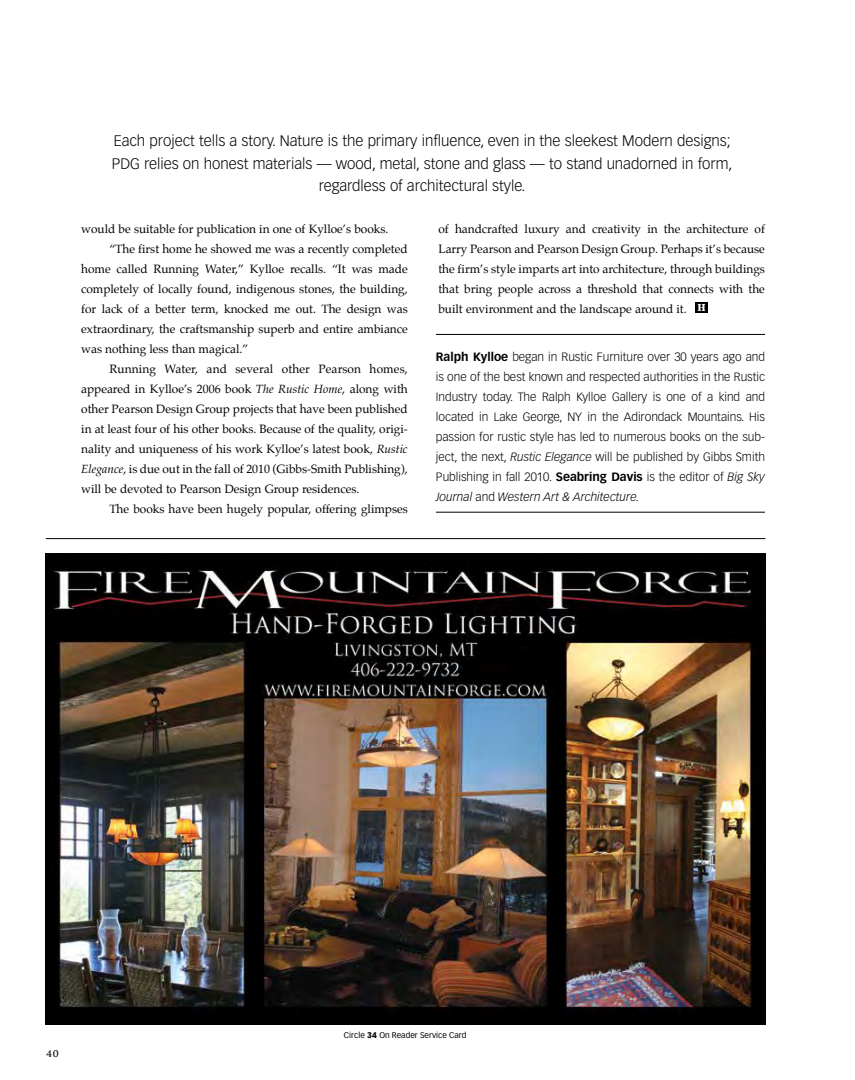
<style>
.page{position:relative;width:855px;height:1080px;background:#fff}
.page>*{position:absolute;margin:0;border:0;box-sizing:border-box;transform-origin:0 0}
.t1{font:300 15px/22.5px "Vectora LH";color:#000;text-align:center}
.t2{font:11.88px/20px "Palatino";color:#000;text-align:justify}
.t3{font:300 11.88px/20px "Vectora LH";color:#000;text-align:justify}
.t4{font:9.75px "Bianca";color:#fff;scale:.83 1}
.t5{font:700 9px "Trajan";color:#000}
.t6{font:8.12px "Vectora LH";color:#000}
.s1{font-style:italic}
.s2{font-weight:700}
.s3{font-weight:900}
</style>
<div class="page">
<hr style="left:46px;top:538px;width:719px;height:1px;background:#000">
<img style="left:45px;top:553px;width:720px;height:471px">
<div style="left:695px;top:303px;width:13px;height:10px;background:#000"></div>
<hr style="left:436px;top:512px;width:329px;height:1px;background:#000">
<hr style="left:436px;top:334px;width:329px;height:1px;background:#000">
<p class="t1" style="left:112px;top:130px;width:622px">Each project tells a story. Nature is the primary influence, even in the sleekest Modern designs;<br>PDG relies on honest materials — wood, metal, stone and glass — to stand unadorned in form, regardless of architectural style.</p>
<p class="t2" style="left:81px;top:219px;width:309px">would be suitable for publication in one of Kylloe’s books.</p>
<p class="t2" style="left:109px;top:239px;width:300px">“The first home he showed me was a recently completed</p>
<p class="t2" style="left:81px;top:259px;width:328px">home called Running Water,” Kylloe recalls. “It was made</p>
<p class="t2" style="left:81px;top:279px;width:328px">completely of locally found, indigenous stones, the building,</p>
<p class="t2" style="left:81px;top:299px;width:328px">for lack of a better term, knocked me out. The design was</p>
<p class="t2" style="left:81px;top:319px;width:328px">extraordinary, the craftsmanship superb and entire ambiance</p>
<p class="t2" style="left:81px;top:339px;width:169px">was nothing less than magical.”</p>
<p class="t2" style="left:109px;top:359px;width:300px">Running Water, and several other Pearson homes,</p>
<p class="t2" style="left:81px;top:379px;width:328px">appeared in Kylloe’s 2006 book <span class="s1">The Rustic Home</span>, along with</p>
<p class="t2" style="left:81px;top:399px;width:328px">other Pearson Design Group projects that have been published</p>
<p class="t2" style="left:81px;top:419px;width:328px">in at least four of his other books. Because of the quality, origi-</p>
<p class="t2" style="left:81px;top:439px;width:328px">nality and uniqueness of his work Kylloe’s latest book, <span class="s1">Rustic</span></p>
<p class="t2" style="left:81px;top:459px;width:328px"><span class="s1">Elegance</span>, is due out in the fall of 2010 (Gibbs-Smith Publishing),</p>
<p class="t2" style="left:81px;top:479px;width:280px">will be devoted to Pearson Design Group residences.</p>
<p class="t2" style="left:109px;top:499px;width:300px">The books have been hugely popular, offering glimpses</p>
<p class="t2" style="left:438px;top:219px;width:328px">of handcrafted luxury and creativity in the architecture of Larry Pearson and Pearson Design Group. Perhaps it’s because the firm’s style imparts art into architecture, through buildings that bring people across a threshold that connects with the built environment and the landscape around it.</p>
<p class="t3" style="left:436px;top:347px;width:331px"><span class="s2">Ralph Kylloe</span> began in Rustic Furniture over 30 years ago and is one of the best known and respected authorities in the Rustic I ndustry today. The Ralph Kylloe Gallery is one of a kind and located in Lake George, NY in the Adirondack Mountains. H is passion for rustic style has led to numerous books on the sub&shy;ject, the next, <span class="s1">Rustic Elegance</span> will be published by Gibbs Smith Publishing in fall 2010. <span class="s2">Seabring Davis</span> is the editor of <span class="s1">Big Sky Journal</span> and <span class="s1">Western Art &amp; Architecture.</span></p>
<p class="t4" style="left:698px;top:303px;width:11px">H</p>
<p class="t5" style="left:46px;top:1049px;width:14px">40</p>
<p class="t6" style="left:344px;top:1030px;width:124px">Circle <span class="s3">34</span> On Reader Service Card</p>
</div>
